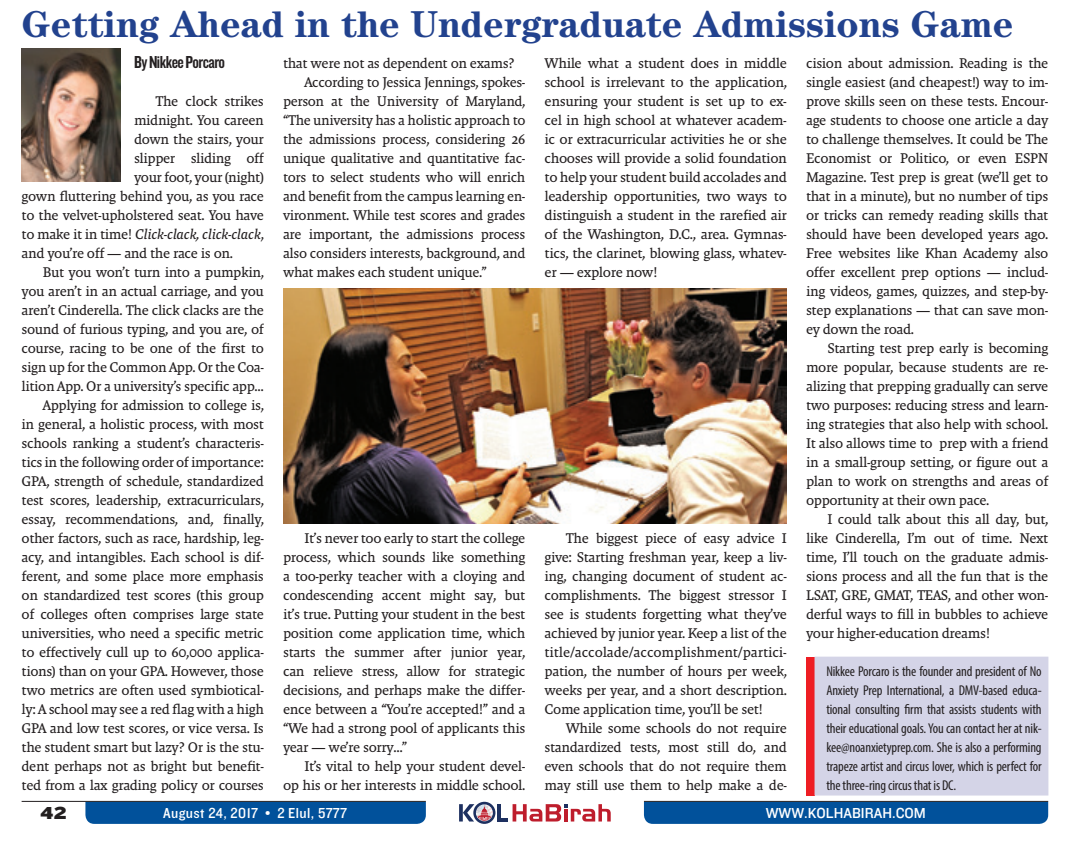
<style>
.page{position:relative;width:1090px;height:858px;background:#fff}
.page>*{position:absolute;margin:0;border:0;box-sizing:border-box;transform-origin:0 0}
.t1{font:700 37.5px "Century Std";color:#22428e}
.t2{font:18px "Knockout HTF49 Liteweight";letter-spacing:-.03em;color:#231f20}
.t3{font:18px "Knockout HTF73 Full Heviweight";color:#231f20}
.t4{font:15px "Knockout HTF30 Junior Welterwt";letter-spacing:.025em;color:#fff;scale:1.05 1}
.t5{font:15px "Knockout HTF31 Junior Middlewt";color:#fff}
.t6{font:14.25px/19px "Malaga OT";letter-spacing:-.03em;color:#231f20;text-align:justify}
.t7{font:condensed 14.25px/19px "Myriad Pro";letter-spacing:-.01em;color:#231f20;text-align:justify}
.t8{font:italic 14.25px "Malaga OT";letter-spacing:-.03em;color:#231f20}
.s1{font-style:normal}
</style>
<div class="page">
<div style="left:85px;top:801px;width:341px;height:22px;background:#01519b"></div>
<div style="left:643px;top:801px;width:404px;height:22px;background:#01519b"></div>
<hr style="left:22px;top:800px;width:404px;height:1px;background:#231f20">
<hr style="left:643px;top:800px;width:404px;height:1px;background:#231f20">
<svg style="left:459px;top:801px;width:151px;height:22px"></svg>
<div style="left:805px;top:656px;width:9px;height:139px;background:#ee1d23"></div>
<div style="left:814px;top:656px;width:234px;height:139px;background:#d4d4e7"></div>
<img style="left:22px;top:49px;width:98px;height:133px">
<img style="left:283px;top:289px;width:503px;height:234px">
<h1 class="t1" style="left:22px;top:2px;width:993px">Getting Ahead in the Undergraduate Admissions Game</h1>
<p class="t2" style="left:134px;top:53px;width:92px">By Nikkee Porcaro</p>
<p class="t6" style="left:155px;top:91px;width:110px">The clock strikes</p>
<p class="t6" style="left:134px;top:110px;width:131px">midnight. You careen</p>
<p class="t6" style="left:134px;top:129px;width:131px">down the stairs, your</p>
<p class="t6" style="left:134px;top:148px;width:131px">slipper sliding off</p>
<p class="t6" style="left:134px;top:167px;width:131px">your foot, your (night)</p>
<p class="t6" style="left:22px;top:186px;width:244px">gown fluttering behind you, as you race</p>
<p class="t6" style="left:22px;top:205px;width:244px">to the velvet-upholstered seat. You have</p>
<p class="t8" style="left:22px;top:226px;width:244px"><span class="s1">to make it in time!</span> Click-clack, click-clack<span class="s1">,</span></p>
<p class="t6" style="left:22px;top:243px;width:213px">and you’re off — and the race is on.</p>
<p class="t6" style="left:43px;top:262px;width:222px">But you won’t turn into a pumpkin,</p>
<p class="t6" style="left:22px;top:281px;width:244px">you aren’t in an actual carriage, and you</p>
<p class="t6" style="left:22px;top:300px;width:244px">aren’t Cinderella. The click clacks are the</p>
<p class="t6" style="left:22px;top:319px;width:244px">sound of furious typing, and you are, of</p>
<p class="t6" style="left:22px;top:338px;width:244px">course, racing to be one of the first to</p>
<p class="t6" style="left:22px;top:357px;width:244px">sign up for the Common App. Or the Coa-</p>
<p class="t6" style="left:22px;top:376px;width:244px">lition App. Or a university’s specific app…</p>
<p class="t6" style="left:43px;top:395px;width:222px">Applying for admission to college is,</p>
<p class="t6" style="left:22px;top:414px;width:244px">in general, a holistic process, with most</p>
<p class="t6" style="left:22px;top:433px;width:244px">schools ranking a student’s characteris-</p>
<p class="t6" style="left:22px;top:452px;width:244px">tics in the following order of importance:</p>
<p class="t6" style="left:22px;top:471px;width:244px">GPA, strength of schedule, standardized</p>
<p class="t6" style="left:22px;top:490px;width:244px">test scores, leadership, extracurriculars,</p>
<p class="t6" style="left:22px;top:509px;width:244px">essay, recommendations, and, finally,</p>
<p class="t6" style="left:22px;top:528px;width:244px">other factors, such as race, hardship, leg-</p>
<p class="t6" style="left:22px;top:547px;width:244px">acy, and intangibles. Each school is dif-</p>
<p class="t6" style="left:22px;top:566px;width:244px">ferent, and some place more emphasis</p>
<p class="t6" style="left:22px;top:585px;width:244px">on standardized test scores (this group</p>
<p class="t6" style="left:22px;top:604px;width:244px">of colleges often comprises large state</p>
<p class="t6" style="left:22px;top:623px;width:244px">universities, who need a specific metric</p>
<p class="t6" style="left:22px;top:642px;width:244px">to effectively cull up to 60,000 applica-</p>
<p class="t6" style="left:22px;top:661px;width:244px">tions) than on your GPA. However, those</p>
<p class="t6" style="left:22px;top:680px;width:244px">two metrics are often used symbiotical-</p>
<p class="t6" style="left:22px;top:699px;width:244px">ly: A school may see a red flag with a high</p>
<p class="t6" style="left:22px;top:718px;width:244px">GPA and low test scores, or vice versa. Is</p>
<p class="t6" style="left:22px;top:737px;width:244px">the student smart but lazy? Or is the stu-</p>
<p class="t6" style="left:22px;top:756px;width:244px">dent perhaps not as bright but benefit-</p>
<p class="t6" style="left:22px;top:775px;width:244px">ted from a lax grading policy or courses</p>
<p class="t6" style="left:283px;top:53px;width:233px">that were not as dependent on exams?</p>
<p class="t6" style="left:304px;top:72px;width:222px">According to Jessica Jennings, spokes-</p>
<p class="t6" style="left:283px;top:91px;width:244px">person at the University of Maryland,</p>
<p class="t6" style="left:283px;top:110px;width:244px">“The university has a holistic approach to</p>
<p class="t6" style="left:283px;top:129px;width:244px">the admissions process, considering 26</p>
<p class="t6" style="left:283px;top:148px;width:244px">unique qualitative and quantitative fac-</p>
<p class="t6" style="left:283px;top:167px;width:244px">tors to select students who will enrich</p>
<p class="t6" style="left:283px;top:186px;width:244px">and benefit from the campus learning en-</p>
<p class="t6" style="left:283px;top:205px;width:244px">vironment. While test scores and grades</p>
<p class="t6" style="left:283px;top:224px;width:244px">are important, the admissions process</p>
<p class="t6" style="left:283px;top:243px;width:244px">also considers interests, background, and</p>
<p class="t6" style="left:283px;top:262px;width:205px">what makes each student unique.”</p>
<p class="t6" style="left:805px;top:53px;width:244px">cision about admission. Reading is the single easiest (and cheapest!) way to im&shy;prove skills seen on these tests. Encour&shy;age students to choose one article a day to challenge themselves. It could be The Economist or Politico, or even ESPN Magazine. Test prep is great (we’ll get to that in a minute), but no number of tips or tricks can remedy reading skills that should have been developed years ago.<br>Free websites like Khan Academy also offer excellent prep options — includ&shy;ing videos, games, quizzes, and step-by&shy;step explanations — that can save mon&shy;ey down the road.</p>
<p class="t6" style="left:805px;top:338px;width:244px;text-indent:21px">Starting test prep early is becoming more popular, because students are re&shy;alizing that prepping gradually can serve two purposes: reducing stress and learn&shy;ing strategies that also help with school.<br>It also allows time to prep with a friend in a small-group setting, or figure out a plan to work on strengths and areas of opportunity at their own pace.</p>
<p class="t6" style="left:805px;top:509px;width:244px;text-indent:21px">I could talk about this all day, but, like Cinderella, I’m out of time. Next time, I’ll touch on the graduate admis&shy;sions process and all the fun that is the LSAT, GRE, GMAT, TEAS, and other won&shy;derful ways to fill in bubbles to achieve your higher-education dreams!</p>
<p class="t7" style="left:826px;top:661px;width:217px">Nikkee Porcaro is the founder and president of No Anxiety Prep International, a DMV-based educa&shy;tional consulting firm that assists students with their educational goals. You can contact her at nik&shy;kee@noanxietyprep.com. She is also a performing trapeze artist and circus lover, which is perfect for the three-ring circus that is DC.</p>
<p class="t6" style="left:544px;top:53px;width:244px">While what a student does in middle school is irrelevant to the application, ensuring your student is set up to ex&shy;cel in high school at whatever academ&shy;ic or extracurricular activities he or she chooses will provide a solid foundation to help your student build accolades and leadership opportunities, two ways to distinguish a student in the rarefied air of the Washington, D.C., area. Gymnas&shy;tics, the clarinet, blowing glass, whatev&shy;er — explore now!</p>
<p class="t6" style="left:283px;top:528px;width:244px;text-indent:21px">It’s never too early to start the college process, which sounds like something a too-perky teacher with a cloying and condescending accent might say, but it’s true. Putting your student in the best position come application time, which starts the summer after junior year, can relieve stress, allow for strategic decisions, and perhaps make the differ&shy;ence between a “You’re accepted!” and a “We had a strong pool of applicants this year — we’re sorry…”</p>
<p class="t6" style="left:283px;top:756px;width:244px;text-align:right">It’s vital to help your student devel-<br>op his or her interests in middle school.</p>
<p class="t6" style="left:544px;top:528px;width:244px;text-indent:21px">The biggest piece of easy advice I give: Starting freshman year, keep a liv&shy;ing, changing document of student ac&shy;complishments. The biggest stressor I see is students forgetting what they’ve achieved by junior year. Keep a list of the title/accolade/accomplishment/partici&shy;pation, the number of hours per week, weeks per year, and a short description.<br>Come application time, you’ll be set!</p>
<p class="t6" style="left:544px;top:718px;width:244px;text-indent:21px">While some schools do not require standardized tests, most still do, and even schools that do not require them may still use them to help make a de-</p>
<p class="t3" style="left:40px;top:802px;width:28px">42</p>
<p class="t4" style="left:163px;top:804px;width:176px">August 24, 2017 • 2 Elul, 5777</p>
<p class="t5" style="left:765px;top:804px;width:162px">WWW.KOLHABIRAH.COM</p>
</div>
